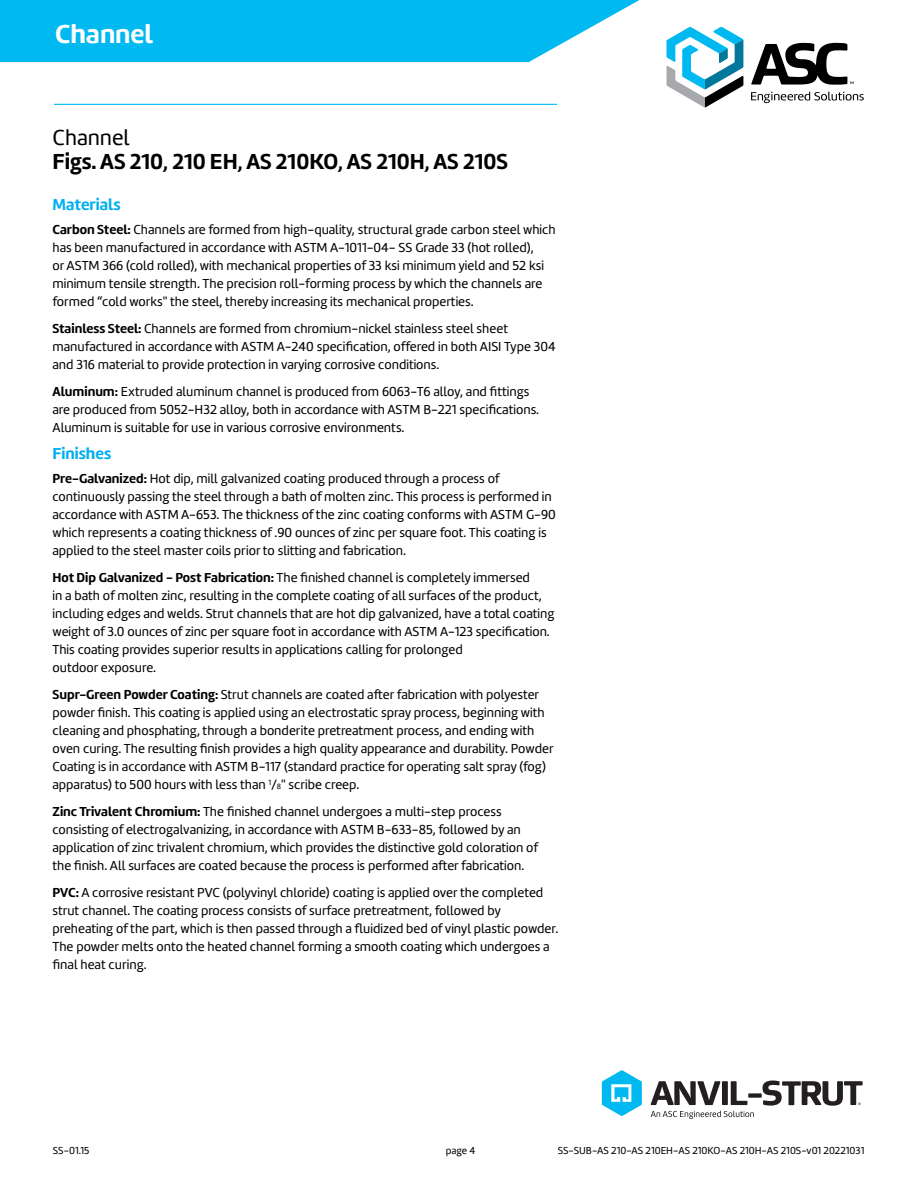
<style>
.page{position:relative;width:918px;height:1188px;background:#fff}
.page>*{position:absolute;margin:0;border:0;box-sizing:border-box;transform-origin:0 0}
.t1{font:700 27px "Marine";color:#fff}
.t2{font:700 22.5px "Marine";color:#000}
.t3{font:22.5px "Marine";color:#000}
.t4{font:700 16.5px "Marine";color:#00aeef}
.t5{font:13.5px/18px "Marine";color:#000}
.t6{font:10.5px "Marine";color:#000}
.s1{font-weight:700}
.s2{font-size:7.8px}
</style>
<div class="page">
<svg style="left:751px;top:43px;width:113px;height:60px"></svg>
<svg style="left:0;top:0;width:743px;height:107px"></svg>
<hr style="left:54px;top:104px;width:503px;height:1px;background:#00b9f1">
<svg style="left:651px;top:1111px;width:103px;height:8px"></svg>
<div style="left:722px;top:1081px;width:6px;height:24px;background:#231f20"></div>
<svg style="left:731px;top:1081px;width:16px;height:24px"></svg>
<svg style="left:651px;top:1081px;width:70px;height:24px"></svg>
<svg style="left:763px;top:1081px;width:100px;height:25px"></svg>
<svg style="left:602px;top:1070px;width:40px;height:46px"></svg>
<div style="left:748px;top:1093px;width:14px;height:5px;background:#231f20"></div>
<h1 class="t1" style="left:55px;top:17px;width:99px">Channel</h1>
<h2 class="t3" style="left:52px;top:124px;width:79px">Channel</h2>
<h2 class="t2" style="left:52px;top:147px;width:457px">Figs. AS 210, 210 EH, AS 210KO, AS 210H, AS 210S</h2>
<p class="t4" style="left:52px;top:194px;width:70px">Materials</p>
<p class="t5" style="left:52px;top:221px;width:505px"><span class="s1">Carbon Steel:</span> Channels are formed from high-quality, structural grade carbon steel which has been manufactured in accordance with ASTM A-1011-04- SS Grade 33 (hot rolled),<br>or ASTM 366 (cold rolled), with mechanical properties of 33 ksi minimum yield and 52 ksi minimum tensile strength. The precision roll-forming process by which the channels are formed “cold works" the steel, thereby increasing its mechanical properties.</p>
<p class="t5" style="left:52px;top:320px;width:505px"><span class="s1">Stainless Steel:</span> Channels are formed from chromium-nickel stainless steel sheet manufactured in accordance with ASTM A-240 specification, offered in both AISI Type 304 and 316 material to provide protection in varying corrosive conditions.</p>
<p class="t5" style="left:52px;top:383px;width:488px"><span class="s1">Aluminum:</span> Extruded aluminum channel is produced from 6063-T6 alloy, and fittings are produced from 5052-H32 alloy, both in accordance with ASTM B-221 specifications.<br>Aluminum is suitable for use in various corrosive environments.</p>
<p class="t4" style="left:52px;top:443px;width:60px">Finishes</p>
<p class="t5" style="left:52px;top:470px;width:505px"><span class="s1">Pre-Galvanized:</span> Hot dip, mill galvanized coating produced through a process of continuously passing the steel through a bath of molten zinc. This process is performed in accordance with ASTM A-653. The thickness of the zinc coating conforms with ASTM G-90 which represents a coating thickness of .90 ounces of zinc per square foot. This coating is applied to the steel master coils prior to slitting and fabrication.</p>
<p class="t5" style="left:52px;top:569px;width:503px"><span class="s1">Hot Dip Galvanized - Post Fabrication:</span> The finished channel is completely immersed<br>in a bath of molten zinc, resulting in the complete coating of all surfaces of the product, including edges and welds. Strut channels that are hot dip galvanized, have a total coating weight of 3.0 ounces of zinc per square foot in accordance with ASTM A-123 specification.<br>This coating provides superior results in applications calling for prolonged<br>outdoor exposure.</p>
<p class="t5" style="left:52px;top:686px;width:503px"><span class="s1">Supr-Green Powder Coating:</span> Strut channels are coated after fabrication with polyester powder finish. This coating is applied using an electrostatic spray process, beginning with cleaning and phosphating, through a bonderite pretreatment process, and ending with oven curing. The resulting finish provides a high quality appearance and durability. Powder Coating is in accordance with ASTM B-117 (standard practice for operating salt spray (fog) apparatus) to 500 hours with less than <sup>1</sup>⁄<span class="s2">8</span>" scribe creep.</p>
<p class="t5" style="left:53px;top:803px;width:487px"><span class="s1">Zinc Trivalent Chromium:</span> The finished channel undergoes a multi-step process consisting of electrogalvanizing, in accordance with ASTM B-633-85, followed by an application of zinc trivalent chromium, which provides the distinctive gold coloration of the finish. All surfaces are coated because the process is performed after fabrication.</p>
<p class="t5" style="left:53px;top:884px;width:507px"><span class="s1">PVC:</span> A corrosive resistant PVC (polyvinyl chloride) coating is applied over the completed strut channel. The coating process consists of surface pretreatment, followed by preheating of the part, which is then passed through a fluidized bed of vinyl plastic powder.<br>The powder melts onto the heated channel forming a smooth coating which undergoes a final heat curing.</p>
<p class="t6" style="left:53px;top:1144px;width:38px">SS-01.15</p>
<p class="t6" style="left:446px;top:1144px;width:31px">page 4</p>
<p class="t6" style="left:558px;top:1144px;width:308px">SS-SUB-AS 210-AS 210EH-AS 210KO-AS 210H-AS 210S-v01 20221031</p>
</div>
